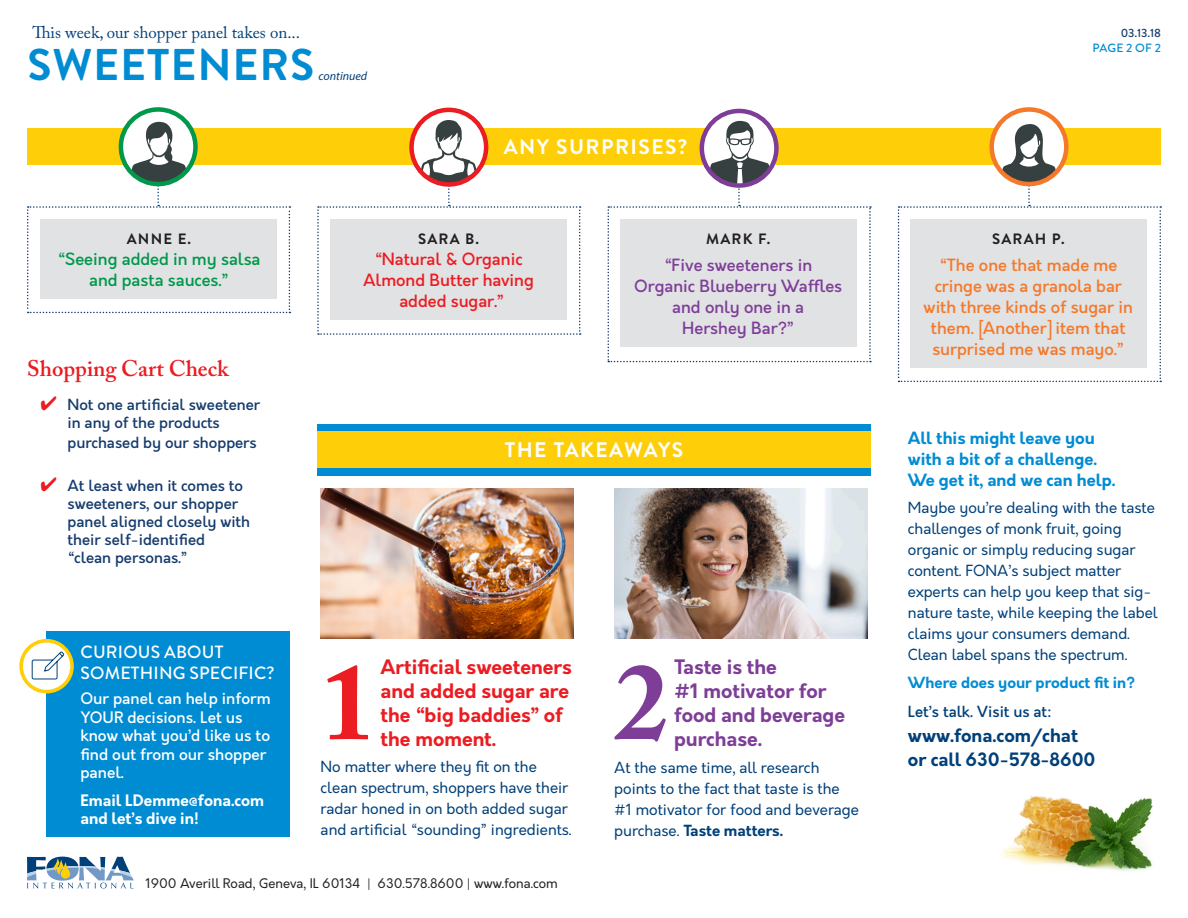
<style>
.page{position:relative;width:1188px;height:918px;background:#fff}
.page>*{position:absolute;margin:0;border:0;box-sizing:border-box;transform-origin:0 0}
.t1{font:700 108px "Adobe Caslon Pro";color:#eb1c22}
.t2{font:700 108px "Adobe Caslon Pro";color:#7e3e98}
.t3{font:700 44.4px "Brandon Grotesque";letter-spacing:.02em;color:#008cd3}
.t4{font:600 22.5px "Adobe Caslon Pro";color:#eb1c22}
.t5{font:700 21px "Brandon Grotesque";letter-spacing:.07em;color:#fff}
.t6{font:700 19.5px/24px "Orkney";color:#eb1c22}
.t7{font:700 19.5px/24px "Orkney";color:#7e3e98}
.t8{font:700 18px "Orkney";color:#004079}
.t9{font:500 17.7px "Brandon Grotesque";letter-spacing:.01em;color:#fff}
.t10{font:16.8px "Adobe Caslon Pro";color:#004079}
.t11{font:500 16.5px/21px "Orkney";color:#f4792a;text-align:center}
.t12{font:500 16.5px/21px "Orkney";color:#7e3e98;text-align:center}
.t13{font:700 16.5px "Orkney";color:#008cd3}
.t14{font:500 16.5px/21px "Orkney";color:#eb1c22;text-align:center}
.t15{font:500 16.5px/21px "Orkney";color:#00984a;text-align:center}
.t16{font:500 15.45px/18.6px "Orkney";color:#fff}
.t17{font:700 15.45px "Orkney";color:#fff}
.t18{font:15px/21px "Orkney";color:#004079}
.t19{font:500 15px/18px "Orkney";color:#163c6d}
.t20{font:700 15px "Orkney";color:#008cd3}
.t21{font:700 15px "Brandon Grotesque";letter-spacing:.08em;color:#231f20}
.t22{font:500 15px "Orkney";color:#004079}
.t23{font:12.9px "Orkney";color:#231f20}
.t24{font:italic 12px "Myriad Pro";color:#004079}
.t25{font:500 12px "Brandon Grotesque";color:#163c6d}
.t26{font:500 12px "Brandon Grotesque";letter-spacing:.02em;color:#008cd3}
.s1{color:#eb1c22}
.s2{font-weight:700}
</style>
<div class="page">
<div style="left:317px;top:424px;width:554px;height:51px;background:#008cd3"></div>
<img style="left:1001px;top:796px;width:152px;height:75px">
<div style="left:27px;top:128px;width:1134px;height:37px;background:#fece08"></div>
<div style="left:47px;top:632px;width:243px;height:205px;background:#008cd3"></div>
<svg style="left:317px;top:110px;width:264px;height:225px"></svg>
<div style="left:409px;top:108px;width:79px;height:79px;border:4px solid #eb1c22;border-radius:50%"></div>
<div style="left:317px;top:431px;width:554px;height:37px;background:#fece08"></div>
<svg style="left:27px;top:857px;width:107px;height:32px"></svg>
<svg style="left:21px;top:641px;width:51px;height:51px"></svg>
<div style="left:19px;top:639px;width:55px;height:54px;border:4px solid #fece08;border-radius:50%"></div>
<svg style="left:32px;top:652px;width:32px;height:27px"></svg>
<svg style="left:898px;top:110px;width:263px;height:272px"></svg>
<div style="left:989px;top:107px;width:80px;height:79px;border:4px solid #f4792a;border-radius:50%"></div>
<div style="left:910px;top:220px;width:237px;height:148px;background:#e1e2e4"></div>
<svg style="left:27px;top:109px;width:263px;height:204px"></svg>
<div style="left:119px;top:107px;width:79px;height:79px;border:4px solid #00984a;border-radius:50%"></div>
<div style="left:41px;top:220px;width:236px;height:79px;background:#e1e2e4"></div>
<svg style="left:608px;top:111px;width:263px;height:251px"></svg>
<div style="left:700px;top:109px;width:79px;height:79px;border:4px solid #7e3e98;border-radius:50%"></div>
<div style="left:620px;top:220px;width:236px;height:127px;background:#e1e2e4"></div>
<img style="left:321px;top:488px;width:253px;height:151px">
<img style="left:614px;top:488px;width:253px;height:151px">
<p class="t10" style="left:32px;top:23px;width:269px">This week, our shopper panel takes on...</p>
<p class="t3" style="left:28px;top:34px;width:288px">SWEETENERS</p>
<p class="t24" style="left:319px;top:69px;width:50px">continued</p>
<p class="t5" style="left:504px;top:132px;width:185px">ANY SURPRISES?</p>
<p class="t21" style="left:127px;top:228px;width:66px">ANNE E.</p>
<p class="t15" style="left:57px;top:249px;width:205px">“Seeing added in my salsa and pasta sauces.”</p>
<p class="t4" style="left:27px;top:355px;width:203px">Shopping Cart Check</p>
<p class="t19" style="left:40px;top:396px;width:221px"><span class="s1">✔</span> Not one artificial sweetener</p>
<p class="t19" style="left:68px;top:414px;width:154px">in any of the products</p>
<p class="t19" style="left:68px;top:434px;width:191px">purchased by our shoppers</p>
<p class="t19" style="left:40px;top:477px;width:204px"><span class="s1">✔</span> At least when it comes to</p>
<p class="t19" style="left:68px;top:495px;width:184px">sweeteners, our shopper panel aligned closely with</p>
<p class="t19" style="left:68px;top:531px;width:139px">their self-identified “clean personas.”</p>
<p class="t9" style="left:81px;top:640px;width:144px">CURIOUS ABOUT</p>
<p class="t9" style="left:81px;top:661px;width:195px">SOMETHING SPECIFIC?</p>
<p class="t16" style="left:80px;top:690px;width:192px">Our panel can help inform<br>YOUR decisions. Let us know what you’d like us to find out from our shopper panel.</p>
<p class="t17" style="left:80px;top:790px;width:185px">Email LDemme@fona.com</p>
<p class="t17" style="left:80px;top:808px;width:120px">and let’s dive in!</p>
<p class="t21" style="left:418px;top:228px;width:62px">SARA B.</p>
<p class="t14" style="left:363px;top:249px;width:172px">“Natural &amp; Organic<br>Almond Butter having</p>
<p class="t14" style="left:399px;top:291px;width:106px">added sugar.”</p>
<p class="t21" style="left:706px;top:228px;width:66px">MARK F.</p>
<p class="t12" style="left:634px;top:255px;width:209px">“Five sweeteners in<br>Organic Blueberry Waffles and only one in a</p>
<p class="t12" style="left:682px;top:318px;width:113px">Hershey Bar?”</p>
<p class="t5" style="left:505px;top:435px;width:180px">THE TAKEAWAYS</p>
<p class="t1" style="left:321px;top:639px;width:55px">1</p>
<p class="t6" style="left:381px;top:656px;width:193px">Artificial sweeteners and added sugar are the “big baddies” of the moment.</p>
<p class="t2" style="left:614px;top:639px;width:55px">2</p>
<p class="t7" style="left:674px;top:656px;width:172px">Taste is the<br>#1 motivator for food and beverage purchase.</p>
<p class="t18" style="left:614px;top:757px;width:207px">At the same time, all research</p>
<p class="t18" style="left:614px;top:778px;width:246px">points to the fact that taste is the #1 motivator for food and beverage purchase. <span class="s2">Taste matters.</span></p>
<p class="t18" style="left:321px;top:756px;width:253px">No matter where they fit on the clean spectrum, shoppers have their radar honed in on both added sugar and artificial “sounding” ingredients.</p>
<p class="t23" style="left:145px;top:875px;width:414px">1900 Averill Road, Geneva, IL 60134 | 630.578.8600 | www.fona.com</p>
<p class="t25" style="left:1121px;top:25px;width:42px">03.13.18</p>
<p class="t26" style="left:1092px;top:39px;width:70px">PAGE 2 OF 2</p>
<p class="t21" style="left:992px;top:228px;width:74px">SARAH P.</p>
<p class="t11" style="left:924px;top:255px;width:211px">“The one that made me cringe was a granola bar with three kinds of sugar in them. [Another] item that surprised me was mayo.”</p>
<p class="t13" style="left:908px;top:426px;width:188px">All this might leave you</p>
<p class="t13" style="left:908px;top:447px;width:191px">with a bit of a challenge.</p>
<p class="t13" style="left:908px;top:468px;width:209px">We get it, and we can help.</p>
<p class="t18" style="left:908px;top:497px;width:249px">Maybe you’re dealing with the taste challenges of monk fruit, going</p>
<p class="t18" style="left:908px;top:539px;width:229px">organic or simply reducing sugar content. FONA’s subject matter</p>
<p class="t18" style="left:908px;top:581px;width:252px">experts can help you keep that sig&shy;nature taste, while keeping the label claims your consumers demand.<br>Clean label spans the spectrum.</p>
<p class="t20" style="left:908px;top:673px;width:229px">Where does your product fit in?</p>
<p class="t22" style="left:908px;top:701px;width:146px">Let’s talk. Visit us at:</p>
<p class="t8" style="left:908px;top:723px;width:172px">www.fona.com/chat</p>
<p class="t8" style="left:908px;top:747px;width:189px">or call 630-578-8600</p>
</div>
